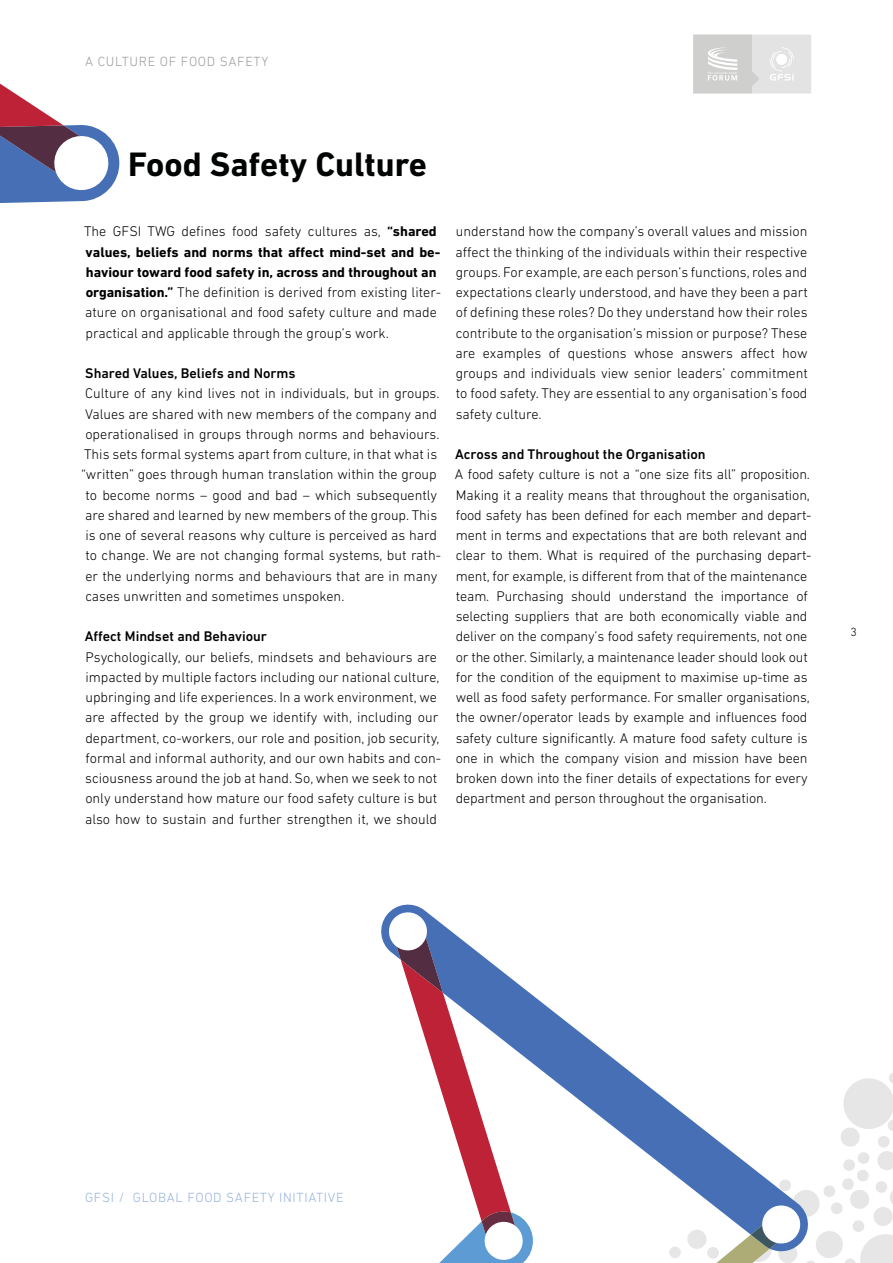
<style>
.page{position:relative;width:893px;height:1263px;background:#fff}
.page>*{position:absolute;margin:0;border:0;box-sizing:border-box;transform-origin:0 0}
.t1{font:700 34.5px "DIN Next LT Pro";color:#010202}
.t2{font:300 14.25px/20.2px "DIN Next LT Pro";color:#000}
.t3{font:500 14.25px "DIN Next LT Pro";color:#010202}
.t4{font:300 13.5px "DIN Next LT Pro";letter-spacing:.05em;color:#97b3dc}
.t5{font:300 13.5px "DIN Next LT Pro";letter-spacing:.05em;color:#9d9d9c}
.t6{font:300 12px "DIN Next LT Pro";color:#000}
.s1{font-weight:700}
</style>
<div class="page">
<svg style="left:693px;top:35px;width:118px;height:59px;background:#dcdcdc"></svg>
<svg style="left:381px;top:910px;width:512px;height:353px"></svg>
<svg style="left:0;top:83px;width:120px;height:120px"></svg>
<p class="t5" style="left:85px;top:54px;width:185px">A CULTURE OF FOOD SAFETY</p>
<h1 class="t1" style="left:128px;top:144px;width:300px">Food Safety Culture</h1>
<p class="t2" style="left:84px;top:221px;width:358px">The GFSI TWG defines food safety cultures as, <span class="s1">“shared values, beliefs and norms that affect mind-set and be&shy;haviour toward food safety in, across and throughout an organisation.”</span> The definition is derived from existing liter&shy;ature on organisational and food safety culture and made practical and applicable through the group’s work.</p>
<p class="t3" style="left:85px;top:365px;width:212px">Shared Values, Beliefs and Norms</p>
<p class="t2" style="left:85px;top:383px;width:356px">Culture of any kind lives not in individuals, but in groups.</p>
<p class="t2" style="left:85px;top:403px;width:354px">Values are shared with new members of the company and</p>
<p class="t2" style="left:85px;top:424px;width:356px">operationalised in groups through norms and behaviours.</p>
<p class="t2" style="left:84px;top:444px;width:355px">This sets formal systems apart from culture, in that what is</p>
<p class="t2" style="left:81px;top:464px;width:357px">“written” goes through human translation within the group</p>
<p class="t2" style="left:85px;top:484px;width:353px">to become norms – good and bad – which subsequently</p>
<p class="t2" style="left:85px;top:505px;width:354px">are shared and learned by new members of the group. This</p>
<p class="t2" style="left:85px;top:525px;width:353px">is one of several reasons why culture is perceived as hard</p>
<p class="t2" style="left:85px;top:545px;width:357px">to change. We are not changing formal systems, but rath-</p>
<p class="t2" style="left:85px;top:565px;width:353px">er the underlying norms and behaviours that are in many</p>
<p class="t2" style="left:85px;top:586px;width:261px">cases unwritten and sometimes unspoken.</p>
<p class="t3" style="left:85px;top:628px;width:184px">Affect Mindset and Behaviour</p>
<p class="t2" style="left:85px;top:646px;width:357px">Psychologically, our beliefs, mindsets and behaviours are impacted by multiple factors including our national culture, upbringing and life experiences. In a work environment, we are affected by the group we identify with, including our department, co-workers, our role and position, job security, formal and informal authority, and our own habits and con&shy;sciousness around the job at hand. So, when we seek to not only understand how mature our food safety culture is but also how to sustain and further strengthen it, we should</p>
<p class="t2" style="left:455px;top:221px;width:354px;text-align:justify">understand how the company’s overall values and mission affect the thinking of the individuals within their respective groups. For example, are each person’s functions, roles and expectations clearly understood, and have they been a part of defining these roles? Do they understand how their roles contribute to the organisation’s mission or purpose? These are examples of questions whose answers affect how groups and individuals view senior leaders’ commitment to food safety. They are essential to any organisation’s food safety culture.</p>
<p class="t3" style="left:455px;top:446px;width:252px">Across and Throughout the Organisation</p>
<p class="t2" style="left:455px;top:464px;width:358px">A food safety culture is not a “one size fits all” proposition.<br>Making it a reality means that throughout the organisation, food safety has been defined for each member and depart&shy;ment in terms and expectations that are both relevant and clear to them. What is required of the purchasing depart&shy;ment, for example, is different from that of the maintenance team. Purchasing should understand the importance of selecting suppliers that are both economically viable and deliver on the company’s food safety requirements, not one or the other. Similarly, a maintenance leader should look out for the condition of the equipment to maximise up-time as well as food safety performance. For smaller organisations, the owner/operator leads by example and influences food safety culture significantly. A mature food safety culture is one in which the company vision and mission have been broken down into the finer details of expectations for every department and person throughout the organisation.</p>
<p class="t6" style="left:850px;top:625px;width:8px">3</p>
<p class="t4" style="left:85px;top:1189px;width:260px">GFSI / GLOBAL FOOD SAFETY INITIATIVE</p>
</div>
